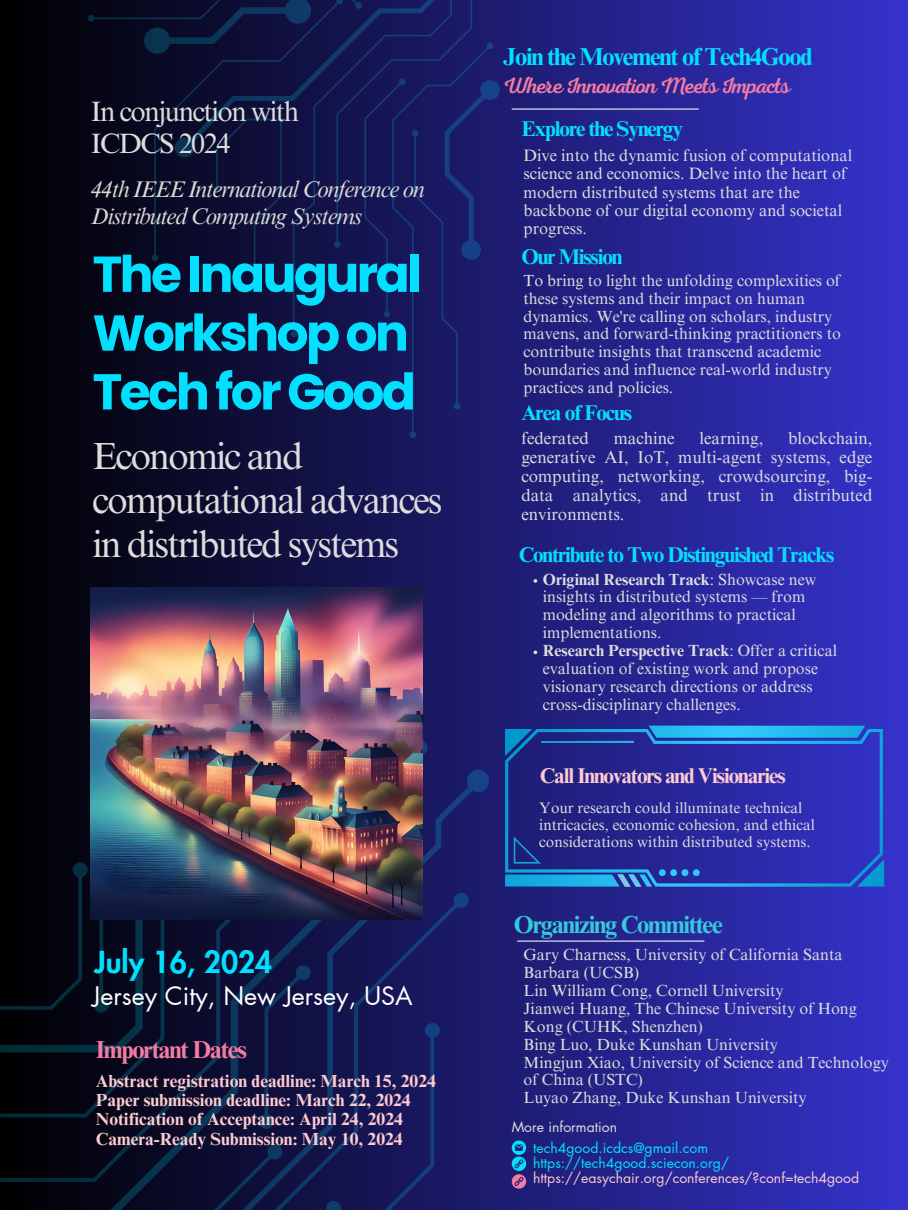
<style>
.page{position:relative;width:908px;height:1210px;background:#fff}
.page>*{position:absolute;margin:0;border:0;box-sizing:border-box;transform-origin:0 0}
.t1{font:700 50.29px/58.8px "Poppins";letter-spacing:-.05em;color:#03e0ff}
.t2{font:37.8px/44.1px "Times NRMT Pro";letter-spacing:-.05em;color:#ddd}
.t3{font:800 29.57px "Futura LT Pro";color:#03e0ff}
.t4{font:28px/32.5px "Times NRMT Pro";letter-spacing:-.05em;color:#ddd}
.t5{font:25.02px "Futura LT Pro";color:#fff}
.t6{font:700 24.5px "Times NRMT Pro";letter-spacing:-.05em;color:#03e0ff}
.t7{font:700 24.5px "Times NRMT Pro";letter-spacing:-.05em;color:#36c9db}
.t8{font:700 24.5px "Times NRMT Pro";letter-spacing:-.05em;color:#f47ba2}
.t9{font:italic 23.1px/26.8px "Times NRMT Pro";letter-spacing:-.05em;color:#d9d9d9}
.t10{font:22.4px "Nexa Script";letter-spacing:-.05em;color:#f47ba2}
.t11{font:700 21.35px "Times NRMT Pro";letter-spacing:-.05em;color:#03e0ff}
.t12{font:700 21.35px "Times NRMT Pro";letter-spacing:-.05em;color:#fdcbd0}
.t13{font:700 17.5px "Times NRMT Pro";color:#fdcbd0}
.t14{font:17.04px/18.9px "Times NRMT Pro";color:#ddd;text-align:justify}
.t15{font:16.45px/18.4px "Times NRMT Pro";color:#ddd}
.t16{font:16.1px/17.8px "Times NRMT Pro";color:#ddd}
.t17{font:15.26px/16.9px "Times NRMT Pro";color:#ddd}
.t18{font:14px "Futura LT Pro";color:#03e0ff}
.t19{font:14px "Futura LT Pro";color:#fdcbd0}
.t20{font:14px "Futura LT Pro";color:#ddd}
.s1{font-weight:700}
</style>
<div class="page">
<div style="left:0;top:0;width:907px;height:1210px;background:linear-gradient(to right,#000,#3533cb)"></div>
<svg style="left:51px;top:0;width:449px;height:438px;background:#0f113f"></svg>
<svg style="left:0;top:678px;width:489px;height:532px;background:#0d1138"></svg>
<hr style="left:517px;top:940px;width:187px;height:1px;background:#fff">
<img style="left:91px;top:588px;width:331px;height:331px">
<hr style="left:511px;top:109px;width:187px;height:1px;background:#fff">
<svg style="left:505px;top:729px;width:377px;height:157px;background:#272ea0"></svg>
<svg style="left:856px;top:859px;width:27px;height:27px"></svg>
<svg style="left:505px;top:729px;width:27px;height:27px"></svg>
<svg style="left:513px;top:836px;width:27px;height:27px"></svg>
<svg style="left:505px;top:874px;width:147px;height:12px;background:#219dd7"></svg>
<svg style="left:658px;top:869px;width:41px;height:7px"></svg>
<svg style="left:648px;top:726px;width:217px;height:11px;background:#25b9ef"></svg>
<hr style="left:540px;top:741px;width:93px;height:1px;background:#bfbfbf">
<svg style="left:533px;top:579px;width:4px;height:4px"></svg>
<svg style="left:533px;top:650px;width:4px;height:4px"></svg>
<svg style="left:511px;top:1140px;width:15px;height:48px"></svg>
<h5 class="t4" style="left:91px;top:98px;width:210px">In conjunction with<br>ICDCS 2024</h5>
<p class="t9" style="left:91px;top:179px;width:335px">44th IEEE International Conference on<br>Distributed Computing Systems</p>
<h4 class="t1" style="left:92px;top:245px;width:331px">The Inaugural<br>Workshop on<br>Tech for Good</h4>
<p class="t2" style="left:92px;top:438px;width:351px">Economic and computational advances in distributed systems</p>
<p class="t3" style="left:94px;top:948px;width:180px">July 16, 2024</p>
<h3 class="t5" style="left:92px;top:984px;width:321px">Jersey City, New Jersey, USA</h3>
<p class="t8" style="left:96px;top:1040px;width:152px">Important Dates</p>
<p class="t13" style="left:96px;top:1074px;width:341px">Abstract registration deadline: March 15, 2024</p>
<p class="t13" style="left:96px;top:1093px;width:316px">Paper submission deadline: March 22, 2024</p>
<p class="t13" style="left:96px;top:1112px;width:308px">Notification of Acceptance: April 24, 2024</p>
<p class="t13" style="left:96px;top:1132px;width:308px">Camera-Ready Submission: May 10, 2024</p>
<h6 class="t6" style="left:502px;top:47px;width:311px">Join the Movement of Tech4Good</h6>
<p class="t10" style="left:502px;top:73px;width:289px">Where Innovation Meets Impacts</p>
<h5 class="t11" style="left:521px;top:121px;width:163px">Explore the Synergy</h5>
<p class="t15" style="left:523px;top:148px;width:330px">Dive into the dynamic fusion of computational science and economics. Delve into the heart of modern distributed systems that are the backbone of our digital economy and societal progress.</p>
<p class="t11" style="left:521px;top:249px;width:103px">Our Mission</p>
<p class="t16" style="left:523px;top:273px;width:319px">To bring to light the unfolding complexities of these systems and their impact on human dynamics. We're calling on scholars, industry mavens, and forward-thinking practitioners to contribute insights that transcend academic boundaries and influence real-world industry practices and policies.</p>
<h5 class="t11" style="left:521px;top:404px;width:112px">Area of Focus</h5>
<p class="t14" style="left:521px;top:431px;width:69px">federated</p>
<p class="t14" style="left:613px;top:431px;width:62px">machine</p>
<p class="t14" style="left:699px;top:431px;width:65px">learning,</p>
<p class="t14" style="left:521px;top:431px;width:352px;text-indent:266px">blockchain, generative AI, IoT, multi-agent systems, edge computing, networking, crowdsourcing, big&shy;data analytics, and trust in distributed environments.</p>
<p class="t11" style="left:518px;top:546px;width:317px">Contribute to Two Distinguished Tracks</p>
<p class="t16" style="left:542px;top:572px;width:275px"><span class="s1">Original Research Track</span>: Showcase new insights in distributed systems — from modeling and algorithms to practical implementations.</p>
<p class="t16" style="left:542px;top:643px;width:296px"><span class="s1">Research Perspective Track</span>: Offer a critical evaluation of existing work and propose visionary research directions or address cross-disciplinary challenges.</p>
<p class="t12" style="left:539px;top:768px;width:247px">Call Innovators and Visionaries</p>
<p class="t17" style="left:539px;top:801px;width:277px">Your research could illuminate technical intricacies, economic cohesion, and ethical considerations within distributed systems.</p>
<p class="t7" style="left:513px;top:915px;width:210px">Organizing Committee</p>
<p class="t16" style="left:523px;top:948px;width:320px">Gary Charness, University of California Santa<br>Barbara (UCSB)</p>
<p class="t16" style="left:523px;top:983px;width:261px">Lin William Cong, Cornell University</p>
<h2 class="t16" style="left:523px;top:1001px;width:334px">Jianwei Huang, The Chinese University of Hong<br>Kong (CUHK, Shenzhen)</h2>
<p class="t16" style="left:523px;top:1037px;width:256px">Bing Luo, Duke Kunshan University</p>
<p class="t16" style="left:523px;top:1055px;width:366px">Mingjun Xiao, University of Science and Technology of China (USTC)</p>
<p class="t16" style="left:523px;top:1090px;width:284px">Luyao Zhang, Duke Kunshan University</p>
<p class="t20" style="left:511px;top:1120px;width:107px">More information</p>
<h6 class="t18" style="left:533px;top:1141px;width:176px">tech4good.icdcs@gmail.com</h6>
<h1 class="t18" style="left:533px;top:1156px;width:197px">https://tech4good.sciecon.org/</h1>
<p class="t19" style="left:533px;top:1171px;width:327px">https://easychair.org/conferences/?conf=tech4good</p>
</div>
